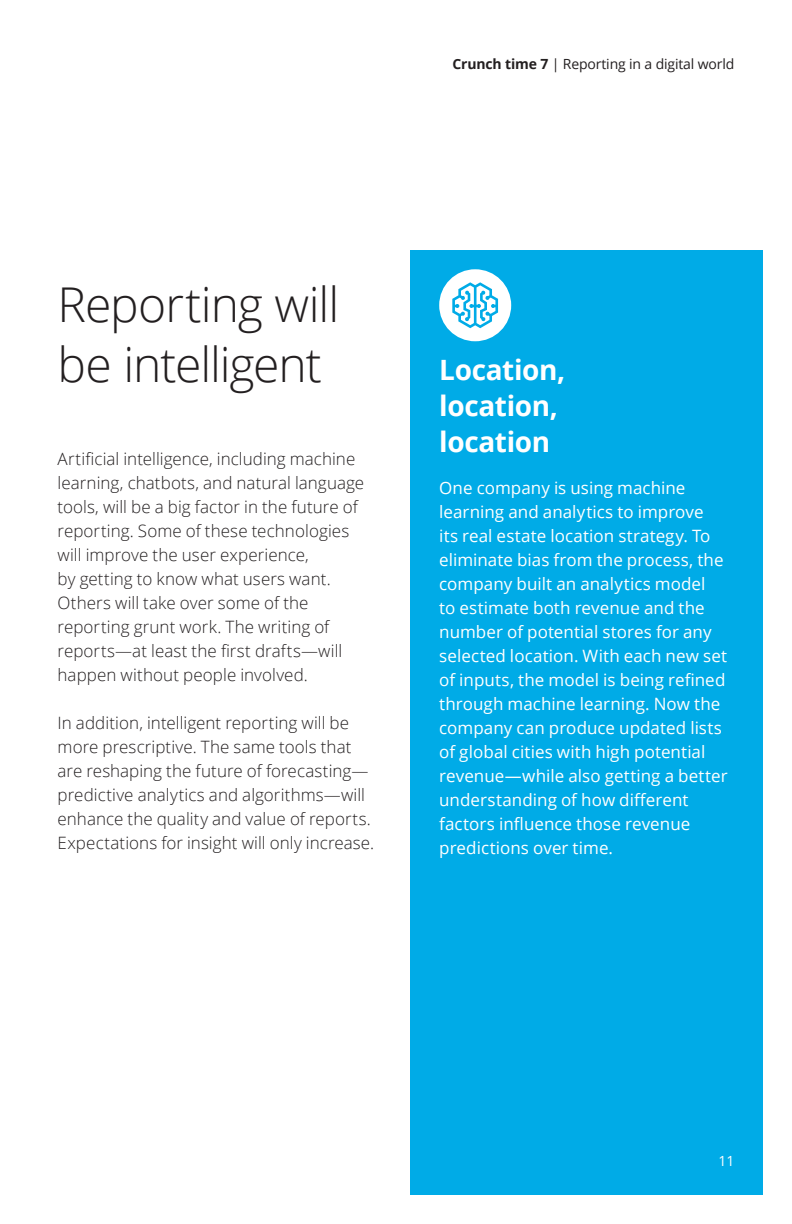
<style>
.page{position:relative;width:792px;height:1224px;background:#fff}
.page>*{position:absolute;margin:0;border:0;box-sizing:border-box;transform-origin:0 0}
.Story_heading_light{font:300 48px/60px "Open Sans";letter-spacing:-.02em;color:#231f20}
.Introduction__14_18p{font:700 28px/36px "Open Sans";letter-spacing:-.015em;color:#fff}
.Body_copy__8_5_12pt{font:300 17px/24px "Open Sans";letter-spacing:.005em;color:#231f20}
.Body_copy__8_5_12pt-2{font:17px/24px "Open Sans";letter-spacing:.005em;color:#fff}
.Brochure_title___Lef{font:14px "Open Sans";letter-spacing:-.01em;color:#231f20}
.Folio_Right_pg__7_9{font:14px "Open Sans";color:#fff}
.s1{font-weight:700}
</style>
<div class="page">
<div style="left:410px;top:251px;width:353px;height:944px;background:#00abe7"></div>
<svg style="left:439px;top:269px;width:72px;height:72px"></svg>
<p class="Brochure_title___Lef" style="left:452px;top:54px;width:283px"><span class="s1">Crunch time 7</span> | Reporting in a digital world</p>
<p class="Story_heading_light" style="left:58px;top:273px;width:283px">Reporting will be intelligent</p>
<p class="Body_copy__8_5_12pt" style="left:58px;top:447px;width:308px">Artificial intelligence, including machine learning, chatbots, and natural language tools, will be a big factor in the future of reporting. Some of these technologies will improve the user experience,<br>by getting to know what users want.<br>Others will take over some of the reporting grunt work. The writing of reports—at least the first drafts—will happen without people involved.</p>
<p class="Body_copy__8_5_12pt" style="left:58px;top:711px;width:318px">In addition, intelligent reporting will be more prescriptive. The same tools that are reshaping the future of forecasting— predictive analytics and algorithms—will enhance the quality and value of reports.<br>Expectations for insight will only increase.</p>
<p class="Introduction__14_18p" style="left:439px;top:351px;width:128px">Location, location, location</p>
<p class="Body_copy__8_5_12pt-2" style="left:439px;top:475px;width:290px">One company is using machine learning and analytics to improve<br>its real estate location strategy. To eliminate bias from the process, the company built an analytics model<br>to estimate both revenue and the number of potential stores for any selected location. With each new set of inputs, the model is being refined through machine learning. Now the company can produce updated lists of global cities with high potential revenue—while also getting a better understanding of how different factors influence those revenue predictions over time.</p>
<p class="Folio_Right_pg__7_9" style="left:719px;top:1152px;width:17px">11</p>
</div>
